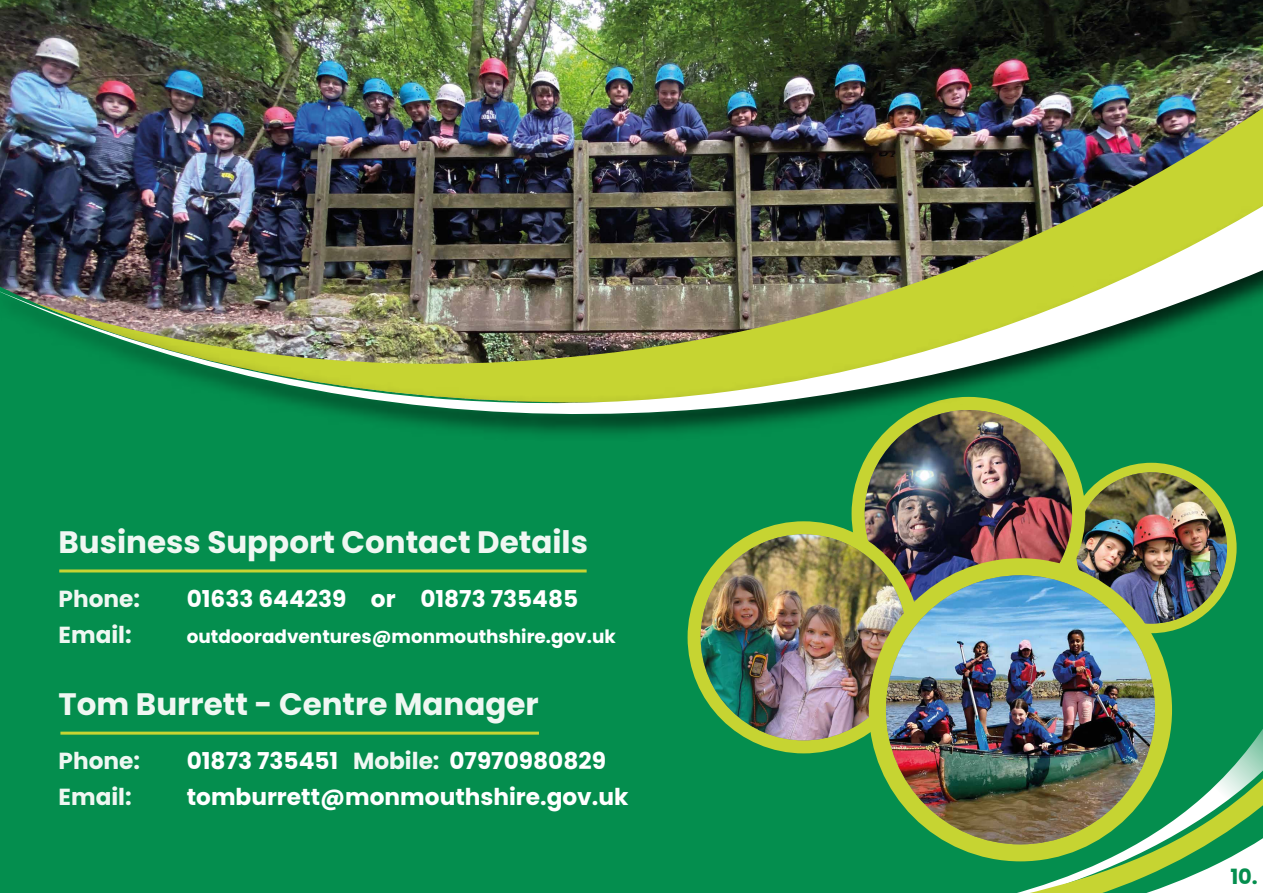
<style>
.page{position:relative;width:1263px;height:893px;background:#048e4e}
.page>*{position:absolute;margin:0;border:0;box-sizing:border-box;transform-origin:0 0}
.t1{font:700 30.9px "Poppins";color:#eff7f2}
.t2{font:700 23.25px "Poppins";color:#fff}
.t3{font:700 23.25px "Poppins";color:#eff7f2}
.t4{font:700 21px "Poppins";color:#048e4e}
.t5{font:700 18.45px "Poppins";color:#fff}
.s1{color:#eff7f2}
</style>
<div class="page">
<img style="left:0;top:0;width:1263px;height:92px">
<img style="left:0;top:92px;width:1263px;height:98px">
<div style="left:1066px;top:463px;width:170px;height:170px;background:#c6d432;border-radius:50%"></div>
<img style="left:1076px;top:472px;width:151px;height:152px;border-radius:76px">
<div style="left:851px;top:397px;width:234px;height:233px;background:#c6d432;border-radius:50%"></div>
<img style="left:865px;top:488px;width:207px;height:112px">
<div style="left:688px;top:521px;width:232px;height:232px;background:#c6d432;border-radius:50%"></div>
<img style="left:701px;top:534px;width:206px;height:206px;border-radius:103px">
<div style="left:869px;top:558px;width:303px;height:303px;background:#c6d432;border-radius:50%"></div>
<img style="left:886px;top:575px;width:269px;height:269px;border-radius:135px">
<img style="left:781px;top:622px;width:482px;height:271px">
<img style="left:0;top:190px;width:1263px;height:12px">
<img style="left:0;top:202px;width:1263px;height:286px">
<hr style="left:59px;top:569px;width:528px;height:3px;background:#c6d433">
<hr style="left:60px;top:732px;width:479px;height:3px;background:#c6d433">
<h1 class="t1" style="left:59px;top:524px;width:531px">Business Support Contact Details</h1>
<p class="t3" style="left:59px;top:585px;width:83px">Phone:</p>
<p class="t2" style="left:187px;top:585px;width:393px">01633 644239 or 01873 735485</p>
<p class="t3" style="left:59px;top:621px;width:75px">Email:</p>
<p class="t5" style="left:187px;top:626px;width:430px">outdooradventures@monmouthshire.gov.uk</p>
<h1 class="t1" style="left:59px;top:686px;width:482px">Tom Burrett - Centre Manager</h1>
<p class="t3" style="left:59px;top:747px;width:83px">Phone:</p>
<p class="t2" style="left:187px;top:747px;width:421px">01873 735451 <span class="s1">Mobile:</span> 07970980829</p>
<p class="t3" style="left:59px;top:783px;width:75px">Email:</p>
<p class="t2" style="left:187px;top:783px;width:443px">tomburrett@monmouthshire.gov.uk</p>
<p class="t4" style="left:1230px;top:864px;width:29px">10.</p>
</div>
